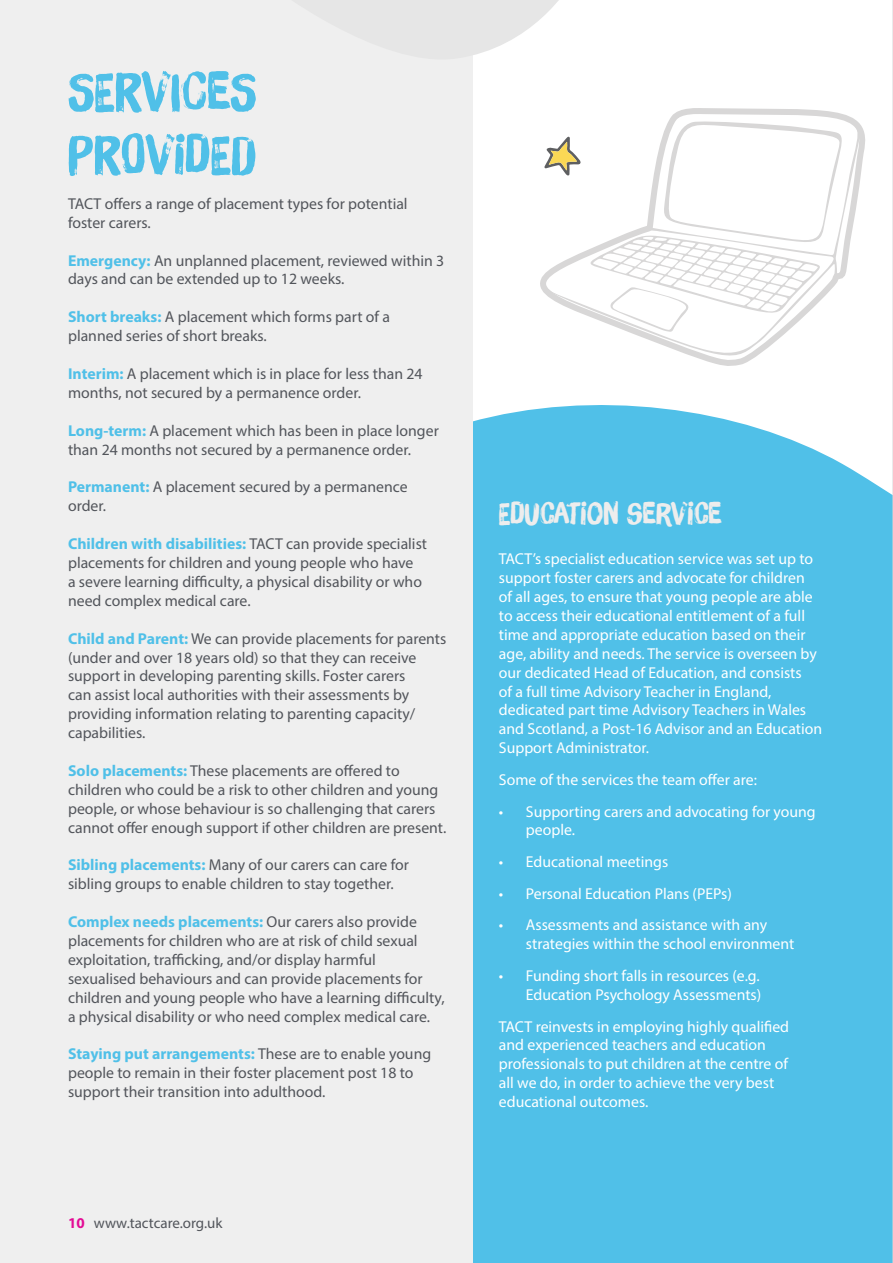
<style>
.page{position:relative;width:893px;height:1263px;background:#fff}
.page>*{position:absolute;margin:0;border:0;box-sizing:border-box;transform-origin:0 0}
.t1{font:52.5px/63px "Brush Up";color:#50c0e8}
.t2{font:30px "Brush Up";color:#ededed}
.t3{font:15.75px/18.9px "Myriad Pro";color:#52555b}
.t4{font:15.75px/18.9px "Myriad Pro";color:#fff}
.t5{font:15px "Myriad Pro";color:#52555b}
.s1{font-weight:700;color:#50c0e8}
.s2{font-weight:700;color:#e30c95}
</style>
<div class="page">
<div style="left:472px;top:513px;width:421px;height:750px;background:#50c0e8"></div>
<svg style="left:472px;top:388px;width:420px;height:395px"></svg>
<div style="left:0;top:0;width:472px;height:1263px;background:#efefef"></div>
<svg style="left:540px;top:108px;width:325px;height:257px"></svg>
<svg style="left:472px;top:0;width:87px;height:69px"></svg>
<hr style="left:892px;top:0;width:1px;height:1263px;background:#d9d7d8">
<h1 class="t1" style="left:68px;top:59px;width:189px">SERVICES<br>PROVIDED</h1>
<p class="t3" style="left:68px;top:194px;width:341px">TACT offers a range of placement types for potential foster carers.</p>
<p class="t3" style="left:68px;top:251px;width:378px"><span class="s1">Emergency:</span> An unplanned placement, reviewed within 3 days and can be extended up to 12 weeks.</p>
<p class="t3" style="left:68px;top:307px;width:324px"><span class="s1">Short breaks:</span> A placement which forms part of a planned series of short breaks.</p>
<p class="t3" style="left:68px;top:364px;width:356px"><span class="s1">Interim:</span> A placement which is in place for less than 24 months, not secured by a permanence order.</p>
<p class="t3" style="left:68px;top:421px;width:372px"><span class="s1">Long-term:</span> A placement which has been in place longer than 24 months not secured by a permanence order.</p>
<p class="t3" style="left:68px;top:477px;width:341px"><span class="s1">Permanent:</span> A placement secured by a permanence order.</p>
<p class="t3" style="left:68px;top:534px;width:361px"><span class="s1">Children with disabilities:</span> TACT can provide specialist placements for children and young people who have<br>a severe learning difficulty, a physical disability or who need complex medical care.</p>
<p class="t3" style="left:68px;top:629px;width:380px"><span class="s1">Child and Parent:</span> We can provide placements for parents (under and over 18 years old) so that they can receive support in developing parenting skills. Foster carers<br>can assist local authorities with their assessments by providing information relating to parenting capacity/ capabilities.</p>
<p class="t3" style="left:68px;top:761px;width:380px"><span class="s1">Solo placements:</span> These placements are offered to children who could be a risk to other children and young people, or whose behaviour is so challenging that carers cannot offer enough support if other children are present.</p>
<p class="t3" style="left:68px;top:855px;width:342px"><span class="s1">Sibling placements:</span> Many of our carers can care for sibling groups to enable children to stay together.</p>
<p class="t3" style="left:68px;top:912px;width:378px"><span class="s1">Complex needs placements:</span> Our carers also provide placements for children who are at risk of child sexual exploitation, trafficking, and/or display harmful sexualised behaviours and can provide placements for children and young people who have a learning difficulty, a physical disability or who need complex medical care.</p>
<p class="t3" style="left:68px;top:1044px;width:365px"><span class="s1">Staying put arrangements:</span> These are to enable young people to remain in their foster placement post 18 to support their transition into adulthood.</p>
<p class="t5" style="left:68px;top:1214px;width:156px"><span class="s2">10</span> www.tactcare.org.uk</p>
<h2 class="t2" style="left:499px;top:495px;width:225px">EDUCATION SERVICE</h2>
<p class="t4" style="left:499px;top:549px;width:325px">TACT’s specialist education service was set up to support foster carers and advocate for children<br>of all ages, to ensure that young people are able to access their educational entitlement of a full time and appropriate education based on their age, ability and needs. The service is overseen by our dedicated Head of Education, and consists<br>of a full time Advisory Teacher in England, dedicated part time Advisory Teachers in Wales and Scotland, a Post-16 Advisor and an Education Support Administrator.</p>
<p class="t4" style="left:499px;top:770px;width:260px">Some of the services the team offer are:</p>
<p class="t4" style="left:526px;top:801px;width:291px;text-indent:-27px">• Supporting carers and advocating for young people.</p>
<p class="t4" style="left:499px;top:852px;width:171px">• Educational meetings</p>
<p class="t4" style="left:499px;top:884px;width:235px">• Personal Education Plans (PEPs)</p>
<p class="t4" style="left:526px;top:915px;width:270px;text-indent:-27px">• Assessments and assistance with any strategies within the school environment</p>
<p class="t4" style="left:499px;top:966px;width:264px;text-align:right">• Funding short falls in resources (e.g.<br>Education Psychology Assessments)</p>
<p class="t4" style="left:499px;top:1016px;width:292px">TACT reinvests in employing highly qualified and experienced teachers and education professionals to put children at the centre of all we do, in order to achieve the very best educational outcomes.</p>
</div>
